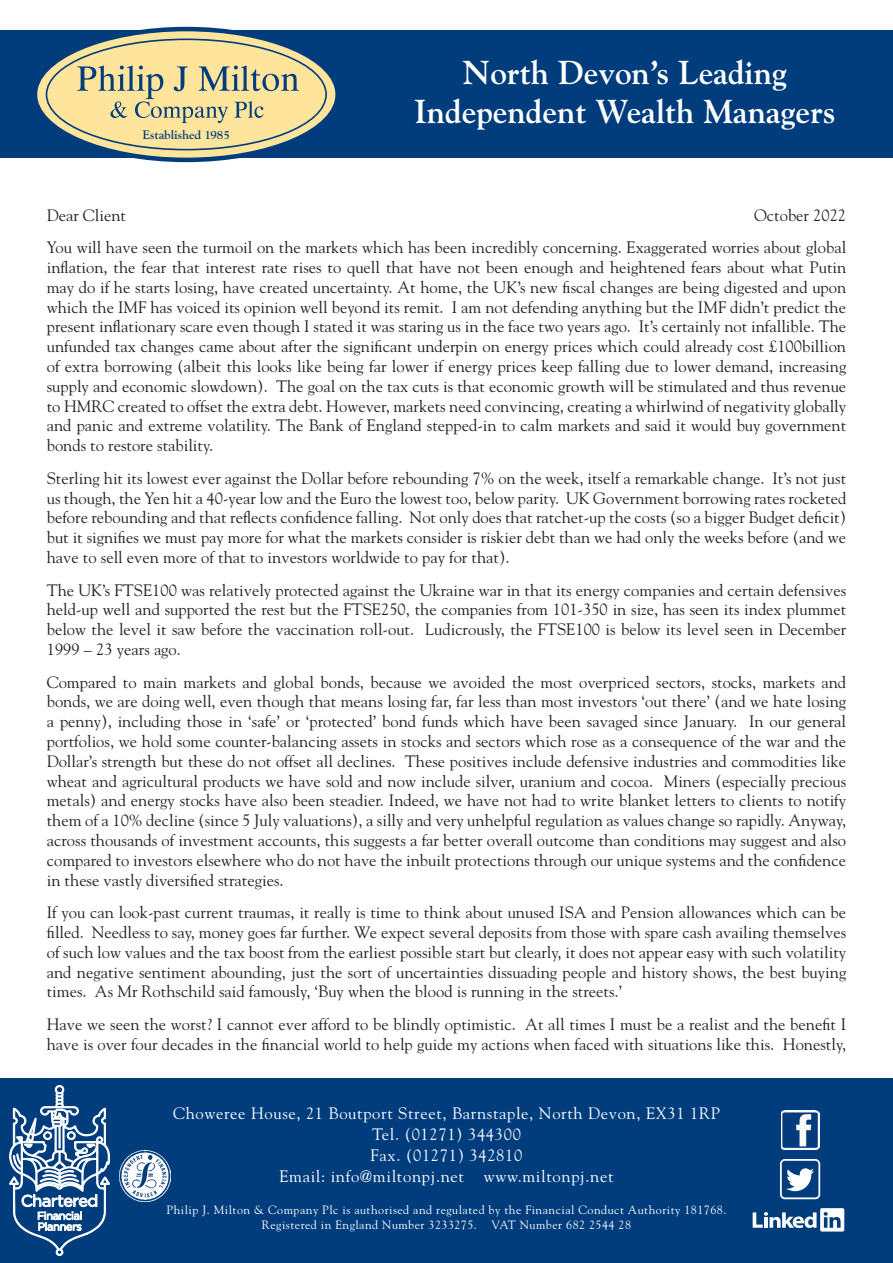
<style>
.page{position:relative;width:893px;height:1263px;background:#fff}
.page>*{position:absolute;margin:0;border:0;box-sizing:border-box;transform-origin:0 0}
.t1{font:700 33px/39.6px "Goudy Std";color:#fff;text-align:center}
.t2{font:16.5px/19.8px "Goudy Std";color:#231f20;text-align:justify}
.t3{font:16.5px/21px "Goudy Std";letter-spacing:.04em;color:#fff;text-align:center}
.t4{font:700 12.9px "Goudy Old Style T";color:#013d7d}
.t5{font:12px/15px "Goudy Std";letter-spacing:.04em;color:#fff;text-align:center}
</style>
<div class="page">
<div style="left:0;top:30px;width:893px;height:128px;background:#013d7d"></div>
<svg style="left:35px;top:29px;width:303px;height:131px;background:#dece97"></svg>
<div style="left:33px;top:27px;width:307px;height:135px;border:5px solid #013d7d;border-radius:50%"></div>
<svg style="left:77px;top:65px;width:222px;height:58px;background:#d5c896"></svg>
<div style="left:0;top:1078px;width:893px;height:185px;background:#013d7d"></div>
<img style="left:119px;top:1150px;width:52px;height:51px">
<img style="left:781px;top:1111px;width:38px;height:38px">
<div style="left:780px;top:1159px;width:40px;height:40px;border:2px solid #fff;border-radius:4px"></div>
<svg style="left:786px;top:1168px;width:28px;height:23px"></svg>
<svg style="left:9px;top:1085px;width:101px;height:171px"></svg>
<svg style="left:753px;top:1208px;width:91px;height:23px"></svg>
<p class="t4" style="left:143px;top:127px;width:89px">Established 1985</p>
<h1 class="t1" style="left:414px;top:52px;width:423px">North Devon’s Leading<br>Independent Wealth Managers</h1>
<p class="t2" style="left:47px;top:198px;width:801px;line-height:32.5px;text-align:right">October 2022<br>You will have seen the turmoil on the markets which has been incredibly concerning. Exaggerated worries about global</p>
<p class="t2" style="left:47px;top:257px;width:801px">inflation, the fear that interest rate rises to quell that have not been enough and heightened fears about what Putin may do if he starts losing, have created uncertainty. At home, the UK’s new fiscal changes are being digested and upon which the IMF has voiced its opinion well beyond its remit. I am not defending anything but the IMF didn’t predict the present inflationary scare even though I stated it was staring us in the face two years ago. It’s certainly not infallible. The unfunded tax changes came about after the significant underpin on energy prices which could already cost £100billion of extra borrowing (albeit this looks like being far lower if energy prices keep falling due to lower demand, increasing supply and economic slowdown). The goal on the tax cuts is that economic growth will be stimulated and thus revenue to HMRC created to offset the extra debt. However, markets need convincing, creating a whirlwind of negativity globally and panic and extreme volatility. The Bank of England stepped-in to calm markets and said it would buy government bonds to restore stability.</p>
<p class="t2" style="left:47px;top:468px;width:801px">Sterling hit its lowest ever against the Dollar before rebounding 7% on the week, itself a remarkable change. It’s not just us though, the Yen hit a 40-year low and the Euro the lowest too, below parity. UK Government borrowing rates rocketed before rebounding and that reflects confidence falling. Not only does that ratchet-up the costs (so a bigger Budget deficit) but it signifies we must pay more for what the markets consider is riskier debt than we had only the weeks before (and we have to sell even more of that to investors worldwide to pay for that).</p>
<p class="t2" style="left:47px;top:580px;width:801px">The UK’s FTSE100 was relatively protected against the Ukraine war in that its energy companies and certain defensives held-up well and supported the rest but the FTSE250, the companies from 101-350 in size, has seen its index plummet below the level it saw before the vaccination roll-out. Ludicrously, the FTSE100 is below its level seen in December 1999 – 23 years ago.</p>
<p class="t2" style="left:47px;top:672px;width:801px">Compared to main markets and global bonds, because we avoided the most overpriced sectors, stocks, markets and bonds, we are doing well, even though that means losing far, far less than most investors ‘out there’ (and we hate losing a penny), including those in ‘safe’ or ‘protected’ bond funds which have been savaged since January. In our general portfolios, we hold some counter-balancing assets in stocks and sectors which rose as a consequence of the war and the Dollar’s strength but these do not offset all declines. These positives include defensive industries and commodities like wheat and agricultural products we have sold and now include silver, uranium and cocoa. Miners (especially precious metals) and energy stocks have also been steadier. Indeed, we have not had to write blanket letters to clients to notify them of a 10% decline (since 5 July valuations), a silly and very unhelpful regulation as values change so rapidly. Anyway, across thousands of investment accounts, this suggests a far better overall outcome than conditions may suggest and also compared to investors elsewhere who do not have the inbuilt protections through our unique systems and the confidence in these vastly diversified strategies.</p>
<p class="t2" style="left:47px;top:902px;width:801px">If you can look-past current traumas, it really is time to think about unused ISA and Pension allowances which can be filled. Needless to say, money goes far further. We expect several deposits from those with spare cash availing themselves of such low values and the tax boost from the earliest possible start but clearly, it does not appear easy with such volatility and negative sentiment abounding, just the sort of uncertainties dissuading people and history shows, the best buying times. As Mr Rothschild said famously, ‘Buy when the blood is running in the streets.’</p>
<p class="t2" style="left:47px;top:1014px;width:801px">Have we seen the worst? I cannot ever afford to be blindly optimistic. At all times I must be a realist and the benefit I have is over four decades in the financial world to help guide my actions when faced with situations like this. Honestly,</p>
<p class="t2" style="left:47px;top:205px;width:81px">Dear Client</p>
<p class="t3" style="left:173px;top:1102px;width:548px">Choweree House, 21 Boutport Street, Barnstaple, North Devon, EX31 1RP Tel. (01271) 344300<br>Fax. (01271) 342810<br>Email: info@miltonpj.net www.miltonpj.net</p>
<p class="t5" style="left:167px;top:1202px;width:561px">Philip J. Milton &amp; Company Plc is authorised and regulated by the Financial Conduct Authority 181768.<br>Registered in England Number 3233275. VAT Number 682 2544 28</p>
</div>
